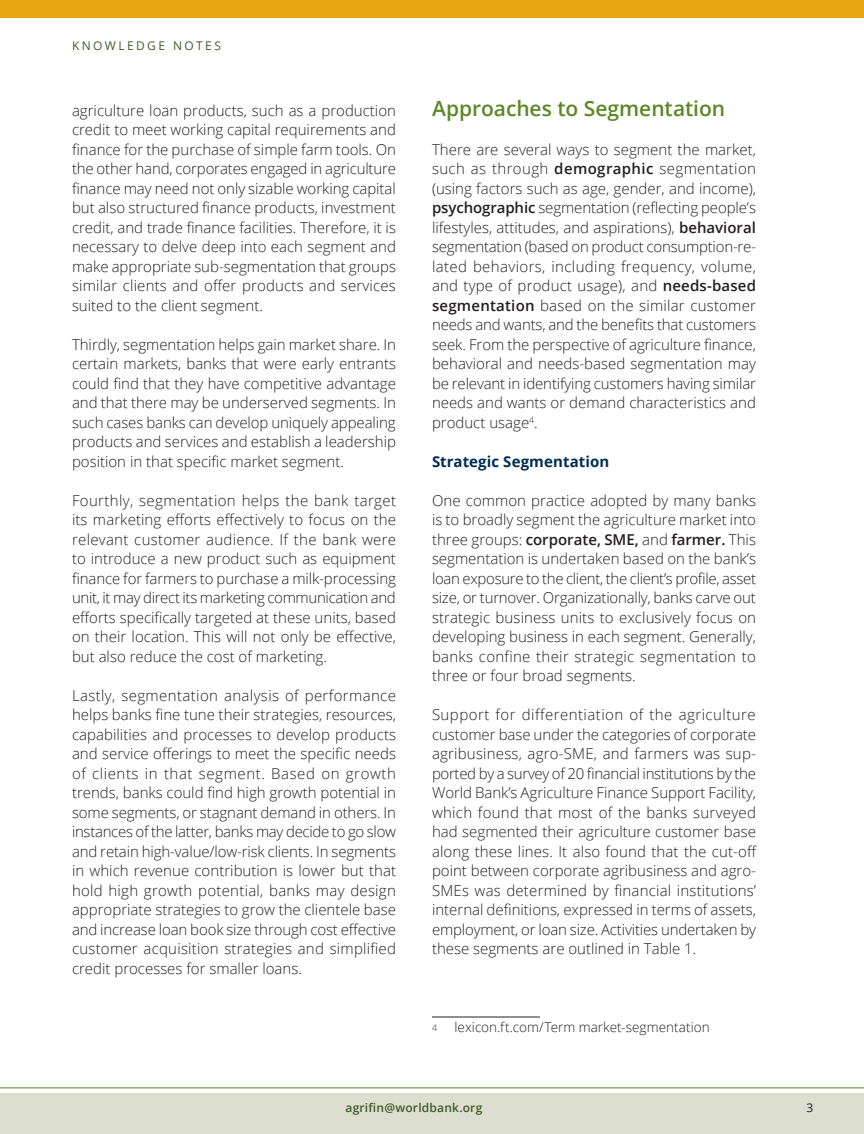
<style>
.page{position:relative;width:864px;height:1134px;background:#fff}
.page>*{position:absolute;margin:0;border:0;box-sizing:border-box;transform-origin:0 0}
.heading{font:600 21px "Open Sans";color:#5c8727}
.body{font:300 15px/19.5px "Open Sans";color:#231f20;text-align:justify}
.subhead{font:700 15px "Open Sans";letter-spacing:.005em;color:#002e54}
.footnote{font:300 13.5px "Open Sans";letter-spacing:.005em;color:#231f20}
.t1{font:600 12px "Open Sans";letter-spacing:.015em;color:#425b29}
.t2{font:12px "Open Sans";letter-spacing:.2em;color:#425b29}
.t3{font:12px "Open Sans";color:#231f20}
.footnote-2{font:300 9px "Open Sans";color:#231f20}
.s1{font-weight:600}
</style>
<div class="page">
<div style="left:0;top:1094px;width:864px;height:40px;background:#dcdecf"></div>
<hr style="left:0;top:1088px;width:864px;height:1px;background:#5c8727">
<div style="left:0;top:0;width:864px;height:18px;background:#e7a512"></div>
<hr style="left:432px;top:1017px;width:108px;height:1px;background:#231f20">
<p class="t2" style="left:72px;top:37px;width:150px">KNOWLEDGE NOTES</p>
<p class="body" style="left:72px;top:100px;width:326px">agriculture loan products, such as a production credit to meet working capital requirements and finance for the purchase of simple farm tools. On the other hand, corporates engaged in agriculture finance may need not only sizable working capital but also structured finance products, investment credit, and trade finance facilities. Therefore, it is necessary to delve deep into each segment and make appropriate sub-segmentation that groups similar clients and offer products and services suited to the client segment.</p>
<p class="body" style="left:72px;top:334px;width:326px">Thirdly, segmentation helps gain market share. In certain markets, banks that were early entrants could find that they have competitive advantage and that there may be underserved segments. In such cases banks can develop uniquely appealing products and services and establish a leadership position in that specific market segment.</p>
<p class="body" style="left:72px;top:490px;width:326px">Fourthly, segmentation helps the bank target its marketing efforts effectively to focus on the relevant customer audience. If the bank were to introduce a new product such as equipment finance for farmers to purchase a milk-processing unit, it may direct its marketing communication and efforts specifically targeted at these units, based on their location. This will not only be effective, but also reduce the cost of marketing.</p>
<p class="body" style="left:72px;top:685px;width:326px">Lastly, segmentation analysis of performance helps banks fine tune their strategies, resources, capabilities and processes to develop products and service offerings to meet the specific needs of clients in that segment. Based on growth trends, banks could find high growth potential in some segments, or stagnant demand in others. In instances of the latter, banks may decide to go slow and retain high-value/low-risk clients. In segments in which revenue contribution is lower but that hold high growth potential, banks may design appropriate strategies to grow the clientele base and increase loan book size through cost effective customer acquisition strategies and simplified credit processes for smaller loans.</p>
<p class="heading" style="left:432px;top:93px;width:295px">Approaches to Segmentation</p>
<p class="body" style="left:432px;top:139px;width:326px">There are several ways to segment the market, such as through <span class="s1">demographic</span> segmentation (using factors such as age, gender, and income), <span class="s1">psychographic</span> segmentation (reflecting people’s lifestyles, attitudes, and aspirations), <span class="s1">behavioral </span>segmentation (based on product consumption-re&shy;lated behaviors, including frequency, volume, and type of product usage), and <span class="s1">needs-based segmentation</span> based on the similar customer needs and wants, and the benefits that customers seek. From the perspective of agriculture finance, behavioral and needs-based segmentation may be relevant in identifying customers having similar needs and wants or demand characteristics and product usage<sup>4</sup>.</p>
<p class="subhead" style="left:432px;top:450px;width:179px">Strategic Segmentation</p>
<p class="body" style="left:432px;top:490px;width:326px">One common practice adopted by many banks is to broadly segment the agriculture market into three groups: <span class="s1">corporate, SME,</span> and <span class="s1">farmer.</span> This segmentation is undertaken based on the bank’s loan exposure to the client, the client’s profile, asset size, or turnover. Organizationally, banks carve out strategic business units to exclusively focus on developing business in each segment. Generally, banks confine their strategic segmentation to three or four broad segments.</p>
<p class="body" style="left:432px;top:704px;width:326px">Support for differentiation of the agriculture customer base under the categories of corporate agribusiness, agro-SME, and farmers was sup&shy;ported by a survey of 20 financial institutions by the World Bank’s Agriculture Finance Support Facility, which found that most of the banks surveyed had segmented their agriculture customer base along these lines. It also found that the cut-off point between corporate agribusiness and agro-SMEs was determined by financial institutions’ internal definitions, expressed in terms of assets, employment, or loan size. Activities undertaken by these segments are outlined in Table 1.</p>
<p class="footnote-2" style="left:432px;top:1021px;width:7px">4</p>
<p class="footnote" style="left:454px;top:1018px;width:257px">lexicon.ft.com/Term market-segmentation</p>
<p class="t1" style="left:346px;top:1099px;width:138px">agrifin@worldbank.org</p>
<p class="t3" style="left:807px;top:1099px;width:8px">3</p>
</div>
